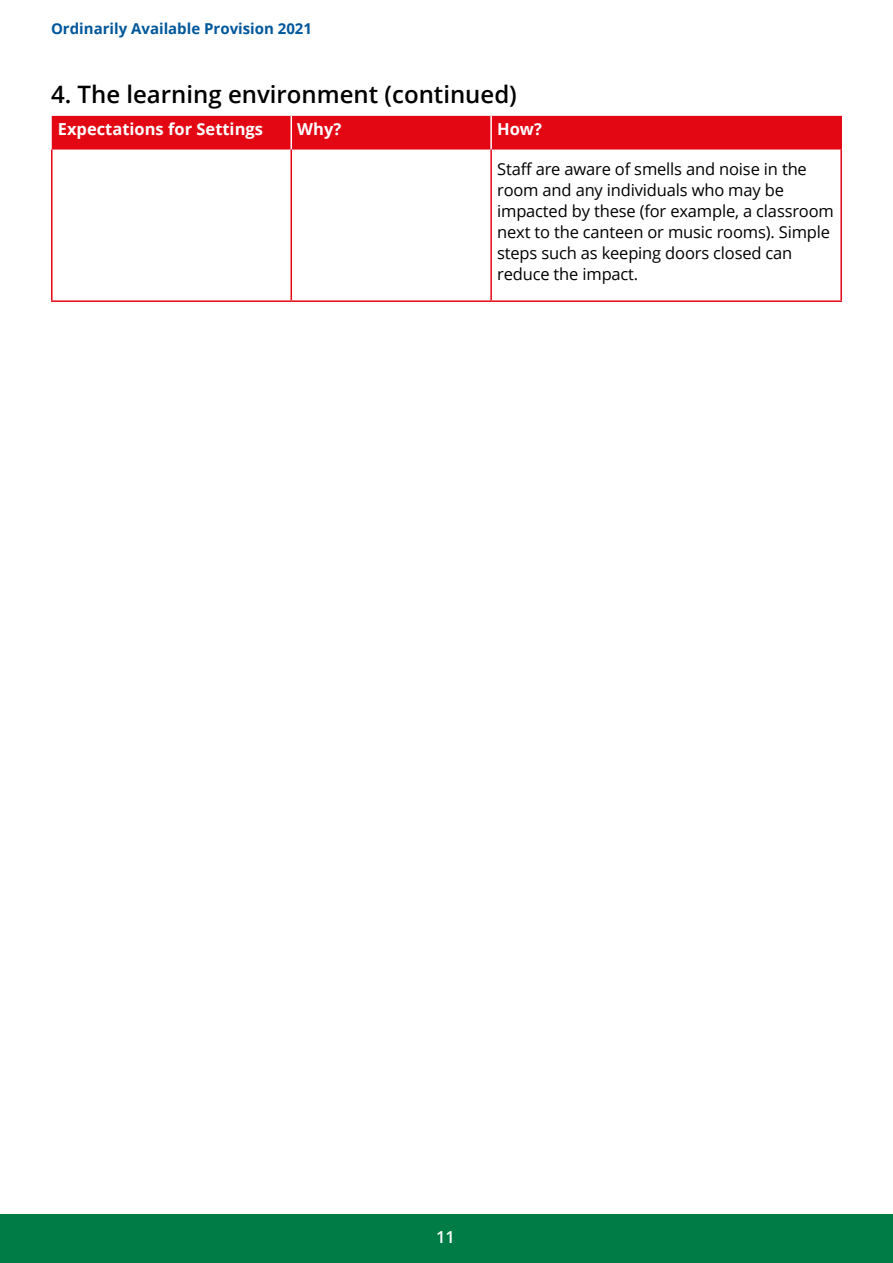
<style>
.page{position:relative;width:893px;height:1263px;background:#fff}
.page>*{position:absolute;margin:0;border:0;box-sizing:border-box;transform-origin:0 0}
.H4_sub_heads{font:600 24px "Open Sans";color:#000}
.Table_text{font:16.5px/21px "Open Sans";letter-spacing:-.01em;color:#000}
.Table_sub_header{font:700 16.5px "Open Sans";color:#fff}
.t1{font:600 16.5px "Open Sans";color:#fff}
.t2{font:700 15px "Open Sans";color:#00579b}
</style>
<div class="page">
<div style="left:0;top:1214px;width:893px;height:49px;background:#007d46"></div>
<div style="left:52px;top:116px;width:788px;height:34px;background:#e30613"></div>
<hr style="left:840px;top:116px;width:2px;height:34px;background:#e30613">
<hr style="left:291px;top:116px;width:1px;height:34px;background:#fff">
<hr style="left:490px;top:116px;width:2px;height:34px;background:#fff">
<hr style="left:51px;top:150px;width:2px;height:150px;background:#e30613">
<hr style="left:291px;top:150px;width:1px;height:150px;background:#e30613">
<hr style="left:490px;top:150px;width:2px;height:150px;background:#e30613">
<hr style="left:840px;top:150px;width:2px;height:150px;background:#e30613">
<hr style="left:51px;top:300px;width:240px;height:2px;background:#e30613">
<hr style="left:291px;top:300px;width:200px;height:2px;background:#e30613">
<hr style="left:491px;top:300px;width:351px;height:2px;background:#e30613">
<p class="t2" style="left:51px;top:18px;width:263px">Ordinarily Available Provision 2021</p>
<h4 class="H4_sub_heads" style="left:51px;top:78px;width:467px">4. The learning environment (continued)</h4>
<p class="Table_sub_header" style="left:58px;top:117px;width:207px">Expectations for Settings</p>
<p class="Table_sub_header" style="left:297px;top:117px;width:46px">Why?</p>
<p class="Table_sub_header" style="left:497px;top:117px;width:46px">How?</p>
<p class="Table_text" style="left:497px;top:158px;width:338px">Staff are aware of smells and noise in the room and any individuals who may be impacted by these (for example, a classroom next to the canteen or music rooms). Simple steps such as keeping doors closed can reduce the impact.</p>
<p class="t1" style="left:436px;top:1225px;width:20px">11</p>
</div>
